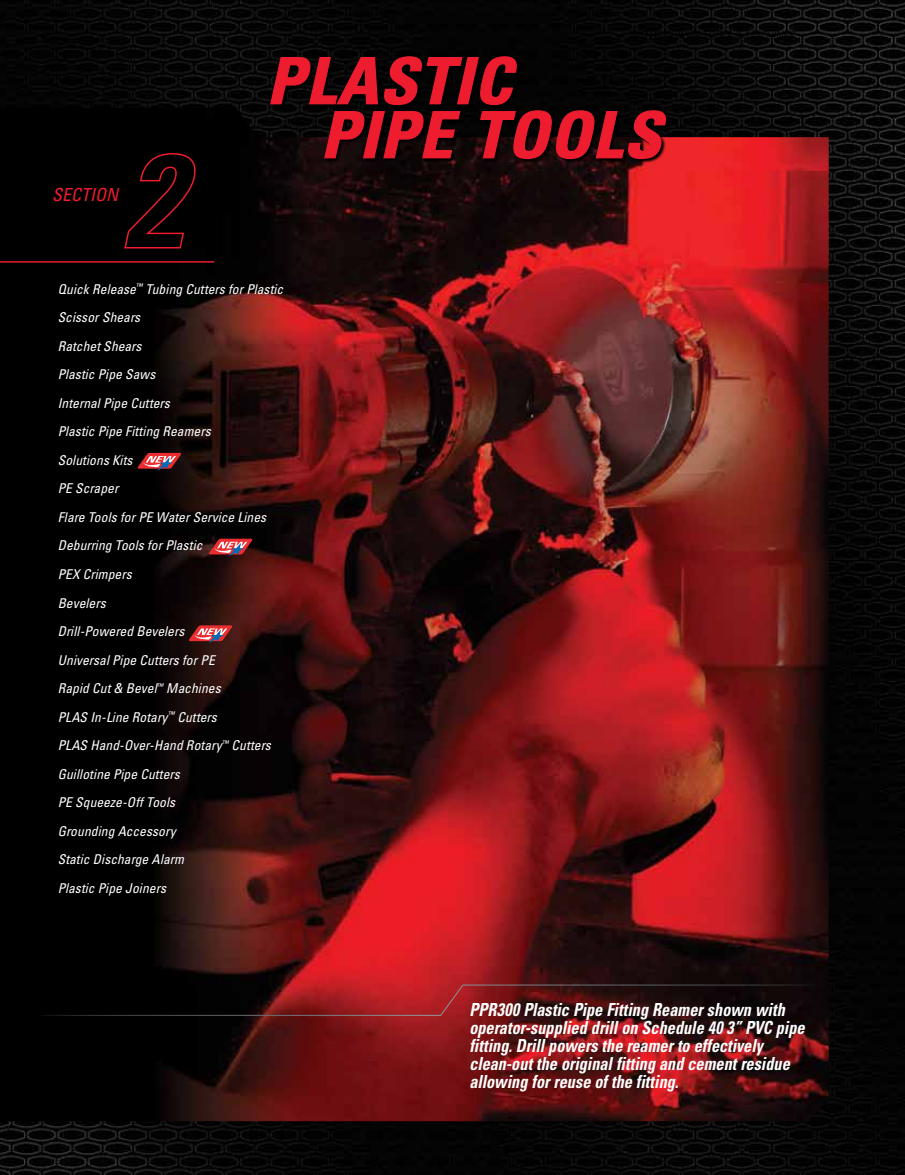
<style>
.page{position:relative;width:905px;height:1175px;background:#fff}
.page>*{position:absolute;margin:0;border:0;box-sizing:border-box;transform-origin:0 0}
.t1{font:italic 700 condensed 63.75px/54px "Univers";letter-spacing:.025em;color:#ed1c2e;scale:1.05 1}
.t2{font:italic 700 condensed 18px/18px "Univers";color:#fff;scale:.9 1}
.t3{font:italic condensed 18px "Univers";color:#ed1c2e}
.t4{font:italic condensed 13.5px/28.5px "Univers";letter-spacing:.005em;color:#fff}
</style>
<div class="page">
<img style="left:0;top:0;width:904px;height:1174px">
<img style="left:0;top:108px;width:828px;height:1013px">
<hr style="left:0;top:261px;width:214px;height:1px;background:#ed1c2e">
<svg style="left:271px;top:57px;width:399px;height:106px;background:#260a0b"></svg>
<svg style="left:269px;top:56px;width:398px;height:104px;background:#1b0507"></svg>
<svg style="left:123px;top:152px;width:76px;height:97px;background:#130203"></svg>
<svg style="left:38px;top:984px;width:791px;height:32px;background:#400f11"></svg>
<svg style="left:189px;top:625px;width:43px;height:18px"></svg>
<svg style="left:209px;top:538px;width:43px;height:18px"></svg>
<svg style="left:138px;top:453px;width:43px;height:18px"></svg>
<h2 class="t3" style="left:52px;top:184px;width:67px">SECTION</h2>
<h1 class="t1" style="left:320px;top:53px;width:325px;text-indent:-54px">PLASTIC<br>PIPE TOOLS</h1>
<p class="t4" style="left:58px;top:274px;width:227px">Quick Release<sup>™</sup> Tubing Cutters for Plastic<br>Scissor Shears<br>Ratchet Shears<br>Plastic Pipe Saws<br>Internal Pipe Cutters<br>Plastic Pipe Fitting Reamers<br>Solutions Kits<br>PE Scraper<br>Flare Tools for PE Water Service Lines<br>Deburring Tools for Plastic<br>PEX Crimpers<br>Bevelers<br>Drill-Powered Bevelers<br>Universal Pipe Cutters for PE<br>Rapid Cut &amp; Bevel<sup>™</sup> Machines<br>PLAS In-Line Rotary<sup>™</sup> Cutters<br>PLAS Hand-Over-Hand Rotary<sup>™</sup> Cutters<br>Guillotine Pipe Cutters<br>PE Squeeze-Off Tools<br>Grounding Accessory<br>Static Discharge Alarm<br>Plastic Pipe Joiners</p>
<h2 class="t2" style="left:469px;top:1000px;width:374px">PPR300 Plastic Pipe Fitting Reamer shown with operator-supplied drill on Schedule 40 3” PVC pipe fitting. Drill powers the reamer to effectively clean-out the original fitting and cement residue allowing for reuse of the fitting.</h2>
</div>
